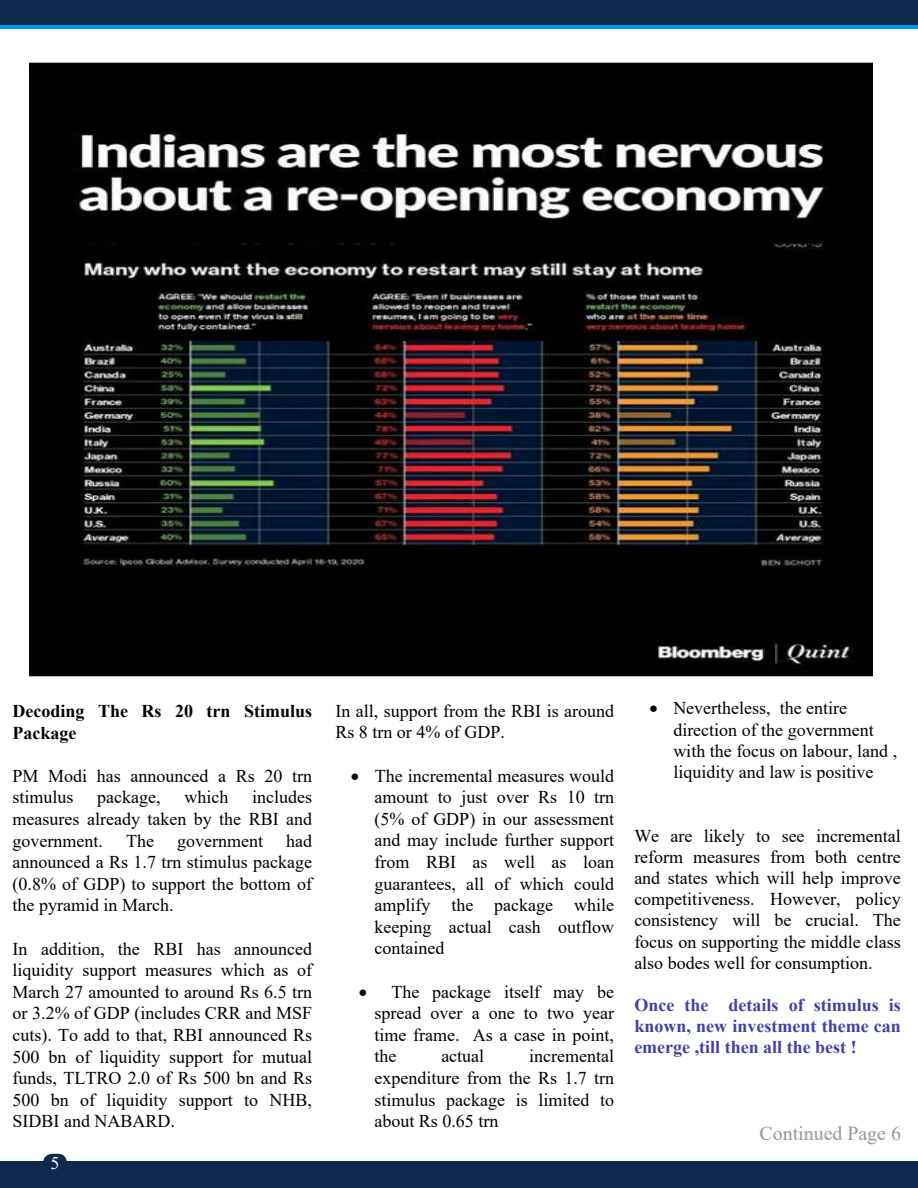
<style>
.page{position:relative;width:918px;height:1188px;background:#fff}
.page>*{position:absolute;margin:0;border:0;box-sizing:border-box;transform-origin:0 0}
.t1{font:19.95px "Times New Roman";color:#979595}
.t2{font:18px/21.6px "Times New Roman";color:#000;text-align:justify}
.t3{font:700 18px/21.1px "Times New Roman";color:#4040aa;text-align:justify}
.t4{font:700 18px/21.6px "Times New Roman";color:#000}
.t5{font:18px "Times New Roman";color:#fff}
.s1{font-style:inherit}
</style>
<div class="page">
<div style="left:0;top:0;width:918px;height:29px;background:#009ae0"></div>
<div style="left:0;top:0;width:918px;height:25px;background:#11294d"></div>
<div style="left:0;top:1162px;width:918px;height:26px;background:#11294d"></div>
<div style="left:43px;top:1154px;width:24px;height:32px;background:#0f284c;border-radius:9px"></div>
<img style="left:30px;top:62px;width:843px;height:615px">
<p class="t4" style="left:13px;top:700px;width:301px">Decoding The Rs 20 trn Stimulus<br>Package</p>
<p class="t2" style="left:13px;top:764px;width:301px">PM Modi has announced a Rs 20 trn stimulus</p>
<p class="t2" style="left:13px;top:786px;width:301px;text-indent:239px">includes measures already taken by the RBI and government.</p>
<p class="t2" style="left:97px;top:786px;width:65px">package,</p>
<p class="t2" style="left:184px;top:786px;width:45px">which</p>
<p class="t2" style="left:13px;top:829px;width:301px;text-indent:273px">had announced a Rs 1.7 trn stimulus package (0.8% of GDP) to support the bottom of the pyramid in March.</p>
<p class="t2" style="left:13px;top:937px;width:301px">In addition, the RBI has announced liquidity support measures which as of March 27 amounted to around Rs 6.5 trn or 3.2% of GDP (includes CRR and MSF cuts). To add to that, RBI announced Rs 500 bn of liquidity support for mutual funds, TLTRO 2.0 of Rs 500 bn and Rs 500 bn of liquidity support to NHB, SIDBI and NABARD.</p>
<p class="t2" style="left:126px;top:829px;width:29px">The</p>
<p class="t2" style="left:177px;top:829px;width:87px">government</p>
<p class="t5" style="left:51px;top:1151px;width:10px">5</p>
<p class="t2" style="left:335px;top:699px;width:280px">In all, support from the RBI is around<br>Rs 8 trn or 4% of GDP.</p>
<p class="t2" style="left:374px;top:764px;width:241px;text-indent:-24px">• The incremental measures would amount to just over Rs 10 trn (5% of GDP) in our assessment and may include further support from RBI as well as loan guarantees, all of which could amplify the package while keeping actual cash outflow contained</p>
<p class="t2" style="left:374px;top:980px;width:241px;text-indent:-16px">• The package itself may be spread over a one to two year time frame. As a case in point, the</p>
<p class="t2" style="left:374px;top:1045px;width:241px;text-indent:155px">incremental expenditure from the Rs 1.7 trn stimulus package is limited to about Rs 0.65 trn</p>
<p class="t2" style="left:441px;top:1045px;width:44px">actual</p>
<p class="t2" style="left:673px;top:697px;width:225px;line-height:21.1px;text-align:left;text-indent:-24px">• Nevertheless, the entire direction of the government with the focus on labour, land , liquidity and law is positive</p>
<p class="t2" style="left:634px;top:824px;width:268px;line-height:21.1px">We are likely to see incremental reform measures from both centre and states which will help improve competitiveness. However, policy consistency will be crucial. The focus on supporting the middle class also bodes well for consumption.</p>
<p class="t3" style="left:634px;top:994px;width:268px">Once the details of stimulus is known, new investment theme can emerge ,till then all the best !</p>
<p class="t1" style="left:760px;top:1119px;width:143px">Continued Page <span class="s1">6</span></p>
</div>
